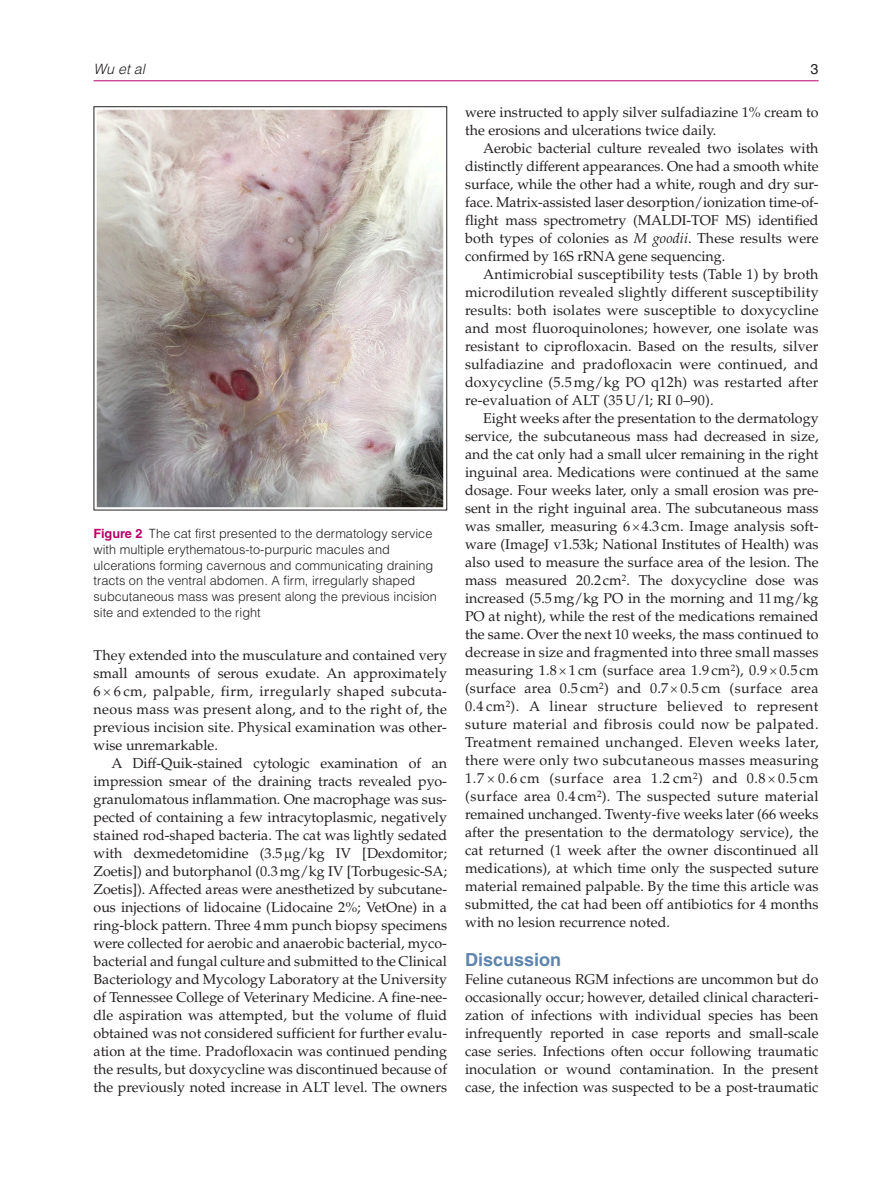
<style>
.page{position:relative;width:893px;height:1191px;background:#fff}
.page>*{position:absolute;margin:0;border:0;box-sizing:border-box;transform-origin:0 0}
.t1{font:700 18px "Helvetica LT Std";color:#5e85ae}
.t2{font:14.25px/18px "Palatino LT Std";color:#231f20;text-align:justify}
.t3{font:italic 300 14.25px "Helvetica LT Std";color:#231f20}
.t4{font:14.25px "Helvetica LT Std";color:#231f20}
.t5{font:300 12.75px/15.8px "Helvetica LT Std";color:#231f20}
.s1{font-weight:700;color:#b6036c}
.s2{font-style:italic}
</style>
<div class="page">
<hr style="left:94px;top:80px;width:725px;height:1px;background:#b6036c">
<img style="left:96px;top:109px;width:348px;height:399px">
<div style="left:94px;top:106px;width:353px;height:404px;border:1px solid #231f20"></div>
<p class="t3" style="left:94px;top:60px;width:53px">Wu et al</p>
<p class="t4" style="left:811px;top:61px;width:9px">3</p>
<p class="t5" style="left:94px;top:525px;width:345px"><span class="s1">Figure 2</span> The cat first presented to the dermatology service with multiple erythematous-to-purpuric macules and ulcerations forming cavernous and communicating draining tracts on the ventral abdomen. A firm, irregularly shaped subcutaneous mass was present along the previous incision site and extended to the right</p>
<p class="t2" style="left:94px;top:647px;width:355px">They extended into the musculature and contained very small amounts of serous exudate. An approximately 6 6 cm, palpable, firm, irregularly shaped subcuta&shy;neous mass was present along, and to the right of, the previous incision site. Physical examination was other&shy;wise unremarkable.</p>
<p class="t2" style="left:94px;top:754px;width:355px;text-indent:18px">A Diff-Quik-stained cytologic examination of an impression smear of the draining tracts revealed pyo&shy;granulomatous inflammation. One macrophage was sus&shy;pected of containing a few intracytoplasmic, negatively stained rod-shaped bacteria. The cat was lightly sedated with dexmedetomidine (3.5 g/kg IV [Dexdomitor; Zoetis]) and butorphanol (0.3mg/kg IV [Torbugesic-SA; Zoetis]). Affected areas were anesthetized by subcutane&shy;ous injections of lidocaine (Lidocaine 2%; VetOne) in a ring-block pattern. Three 4mm punch biopsy specimens were collected for aerobic and anaerobic bacterial, myco&shy;bacterial and fungal culture and submitted to the Clinical Bacteriology and Mycology Laboratory at the University of Tennessee College of Veterinary Medicine. A fine-nee&shy;dle aspiration was attempted, but the volume of fluid obtained was not considered sufficient for further evalu&shy;ation at the time. Pradofloxacin was continued pending the results, but doxycycline was discontinued because of the previously noted increase in ALT level. The owners</p>
<p class="t2" style="left:465px;top:103px;width:355px">were instructed to apply silver sulfadiazine 1% cream to the erosions and ulcerations twice daily.</p>
<p class="t2" style="left:465px;top:139px;width:355px;text-indent:18px">Aerobic bacterial culture revealed two isolates with distinctly different appearances. One had a smooth white surface, while the other had a white, rough and dry sur&shy;face. Matrix-assisted laser desorption/ionization time-of&shy;flight mass spectrometry (MALDI-TOF MS) identified both types of colonies as <span class="s2">M goodii</span>. These results were confirmed by 16S rRNA gene sequencing.</p>
<p class="t2" style="left:465px;top:265px;width:355px;text-indent:18px">Antimicrobial susceptibility tests (Table 1) by broth microdilution revealed slightly different susceptibility results: both isolates were susceptible to doxycycline and most fluoroquinolones; however, one isolate was resistant to ciprofloxacin. Based on the results, silver sulfadiazine and pradofloxacin were continued, and doxycycline (5.5 mg/kg PO q12h) was restarted after re-evaluation of ALT (35U/l; RI 0–90).</p>
<p class="t2" style="left:465px;top:409px;width:355px;text-indent:18px">Eight weeks after the presentation to the dermatology service, the subcutaneous mass had decreased in size, and the cat only had a small ulcer remaining in the right inguinal area. Medications were continued at the same dosage. Four weeks later, only a small erosion was pre&shy;sent in the right inguinal area. The subcutaneous mass was smaller, measuring 6 4.3cm. Image analysis soft&shy;ware (ImageJ v1.53k; National Institutes of Health) was also used to measure the surface area of the lesion. The mass measured 20.2cm<sup>2</sup>. The doxycycline dose was increased (5.5mg/kg PO in the morning and 11mg/kg PO at night), while the rest of the medications remained the same. Over the next 10 weeks, the mass continued to decrease in size and fragmented into three small masses measuring 1.8 1 cm (surface area 1.9 cm<sup>2</sup>), 0.9 0.5 cm (surface area 0.5 cm<sup>2</sup>) and 0.7 0.5 cm (surface area 0.4 cm<sup>2</sup>). A linear structure believed to represent suture material and fibrosis could now be palpated.<br>Treatment remained unchanged. Eleven weeks later, there were only two subcutaneous masses measuring 1.7 0.6 cm (surface area 1.2 cm<sup>2</sup>) and 0.8 0.5 cm (surface area 0.4 cm<sup>2</sup>). The suspected suture material remained unchanged. Twenty-five weeks later (66 weeks after the presentation to the dermatology service), the cat returned (1 week after the owner discontinued all medications), at which time only the suspected suture material remained palpable. By the time this article was submitted, the cat had been off antibiotics for 4 months with no lesion recurrence noted.</p>
<p class="t1" style="left:465px;top:948px;width:98px">Discussion</p>
<p class="t2" style="left:465px;top:970px;width:355px">Feline cutaneous RGM infections are uncommon but do occasionally occur; however, detailed clinical characteri&shy;zation of infections with individual species has been infrequently reported in case reports and small-scale case series. Infections often occur following traumatic inoculation or wound contamination. In the present case, the infection was suspected to be a post-traumatic</p>
</div>
